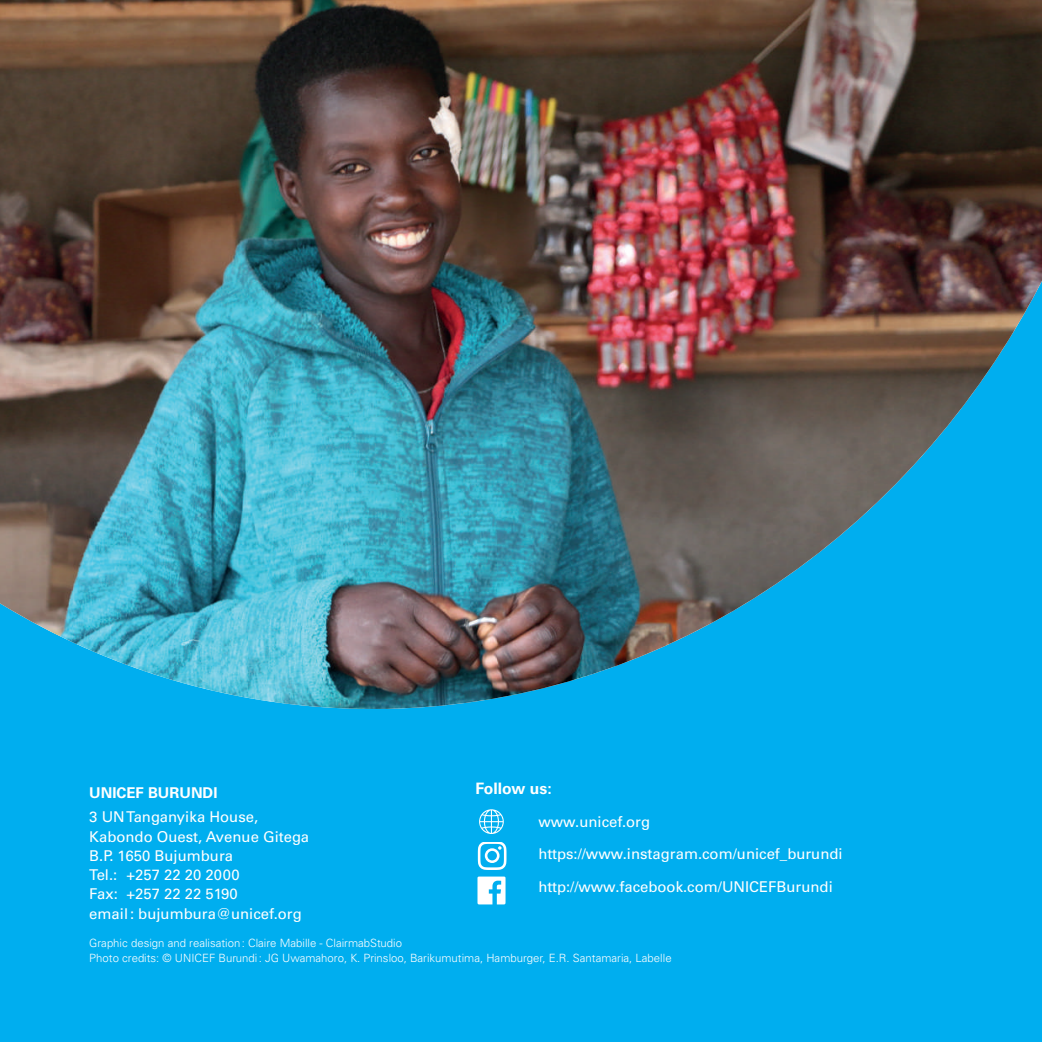
<style>
.page{position:relative;width:1042px;height:1042px;background:#00aeef}
.page>*{position:absolute;margin:0;border:0;box-sizing:border-box;transform-origin:0 0}
.t1{font:700 15.75px "Univers LT Std";color:#fff}
.t2{font:14.88px/19.2px "Univers LT Std";color:#fff}
.t3{font:700 14.88px "Univers LT Std";color:#fff}
.t4{font:300 11.38px/14.9px "Univers LT Std";color:#fff}
</style>
<div class="page">
<svg style="left:479px;top:809px;width:25px;height:25px"></svg>
<svg style="left:477px;top:842px;width:30px;height:63px"></svg>
<img style="left:0;top:0;width:1042px;height:709px">
<p class="t3" style="left:89px;top:784px;width:130px">UNICEF BURUNDI</p>
<p class="t2" style="left:89px;top:807px;width:221px">3 UN Tanganyika House,<br>Kabondo Ouest, Avenue Gitega<br>B.P. 1650 Bujumbura<br>Tel.: +257 22 20 2000<br>Fax: +257 22 22 5190<br>email: bujumbura@unicef.org</p>
<p class="t1" style="left:475px;top:779px;width:78px">Follow us:</p>
<p class="t2" style="left:538px;top:805px;width:306px;line-height:32.7px">www.unicef.org https://www.instagram.com/unicef_burundi http://www.facebook.com/UNICEFBurundi</p>
<p class="t4" style="left:89px;top:935px;width:584px">Graphic design and realisation: Claire Mabille - ClairmabStudio<br>Photo credits: © UNICEF Burundi: JG Uwamahoro, K. Prinsloo, Barikumutima, Hamburger, E.R. Santamaria, Labelle</p>
</div>
